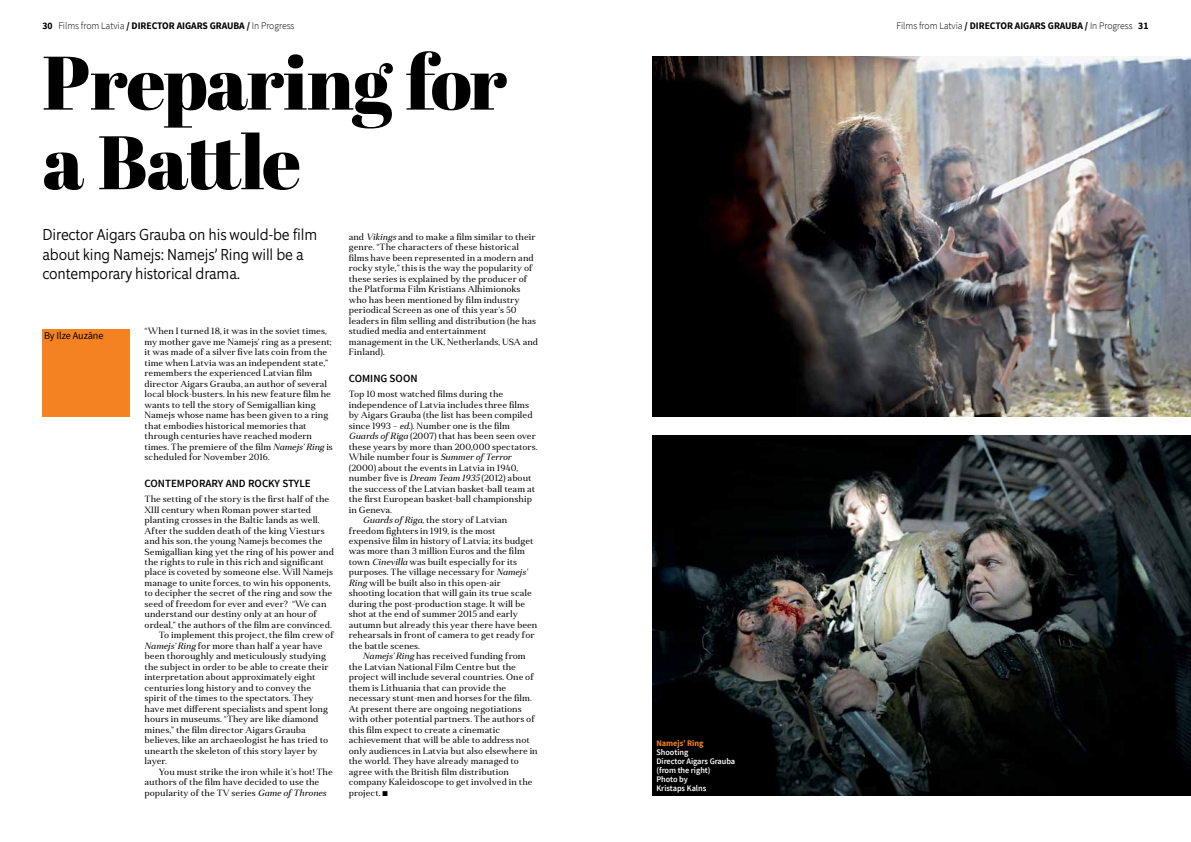
<style>
.page{position:relative;width:1191px;height:842px;background:#fff}
.page>*{position:absolute;margin:0;border:0;box-sizing:border-box;transform-origin:0 0}
.t1{font:75.6px/79.6px "Abril Fatface";letter-spacing:-.015em;color:#000}
.t2{font:300 16px/19.2px "Equip Condensed";letter-spacing:-.005em;color:#000}
.t3{font:600 11px "Source Sans Pro";color:#000}
.t4{font:10.5px "Source Sans Pro";letter-spacing:-.005em;color:#000}
.t5{font:300 10px "Source Sans Pro";letter-spacing:-.005em;color:#000}
.t6{font:9px/10.5px "Anglecia Pro Text";color:#000}
.t7{font:600 8.5px/9px "Source Sans Pro";letter-spacing:-.005em;color:#fff}
.t8{font:700 8.5px "Source Sans Pro";letter-spacing:-.005em;color:#f58220}
.s1{font-weight:700}
.s2{font-style:italic}
.s3{font-family:"Dienbats";font-size:7px}
</style>
<div class="page">
<div style="left:43px;top:329px;width:87px;height:88px;background:#f58220"></div>
<img style="left:652px;top:57px;width:539px;height:360px">
<img style="left:652px;top:436px;width:539px;height:360px">
<p class="t5" style="left:43px;top:19px;width:253px"><span class="s1">30</span> Films from Latvia <span class="s1">/ DIRECTOR AIGARS GRAUBA /</span> In Progress</p>
<p class="t5" style="left:896px;top:19px;width:253px">Films from Latvia <span class="s1">/ DIRECTOR AIGARS GRAUBA /</span> In Progress <span class="s1">31</span></p>
<h1 class="t1" style="left:43px;top:41px;width:466px">Preparing for a Battle</h1>
<h2 class="t2" style="left:43px;top:225px;width:276px">Director Aigars Grauba on his would-be film about king Namejs: Namejs’ Ring will be a contemporary historical drama.</h2>
<p class="t6" style="left:349px;top:231px;width:191px">and <span class="s2">Vikings</span> and to make a film similar to their genre. “The characters of these historical films have been represented in a modern and rocky style,” this is the way the popularity of these series is explained by the producer of the Platforma Film Kristians Alhimionoks who has been mentioned by film industry periodical Screen as one of this year’s 50 leaders in film selling and distribution (he has studied media and entertainment management in the UK, Netherlands, USA and Finland).</p>
<p class="t3" style="left:349px;top:371px;width:70px">Coming Soon</p>
<p class="t6" style="left:349px;top:389px;width:156px">Top 10 most watched films during the</p>
<p class="t6" style="left:349px;top:399px;width:182px">independence of Latvia includes three films</p>
<p class="t6" style="left:349px;top:410px;width:185px">by Aigars Grauba (the list has been compiled</p>
<p class="t6" style="left:349px;top:420px;width:163px">since 1993 – <span class="s2">ed.</span>). Number one is the film</p>
<p class="t6" style="left:349px;top:431px;width:188px"><span class="s2">Guards of Riga</span> (2007) that has been seen over</p>
<p class="t6" style="left:349px;top:441px;width:190px">these years by more than 200,000 spectators.</p>
<p class="t6" style="left:349px;top:451px;width:164px">While number four is <span class="s2">Summer of Terror</span></p>
<p class="t6" style="left:349px;top:462px;width:171px">(2000) about the events in Latvia in 1940,</p>
<p class="t6" style="left:349px;top:472px;width:184px">number five is <span class="s2">Dream Team 1935</span> (2012) about</p>
<p class="t6" style="left:349px;top:483px;width:188px">the success of the Latvian basket-ball team at</p>
<p class="t6" style="left:349px;top:493px;width:185px">the first European basket-ball championship</p>
<p class="t6" style="left:349px;top:504px;width:45px">in Geneva.</p>
<p class="t6" style="left:363px;top:514px;width:146px"><span class="s2">Guards of Riga</span>, the story of Latvian</p>
<p class="t6" style="left:349px;top:525px;width:148px">freedom fighters in 1919, is the most</p>
<p class="t6" style="left:349px;top:535px;width:186px">expensive film in history of Latvia; its budget</p>
<p class="t6" style="left:349px;top:546px;width:178px">was more than 3 million Euros and the film</p>
<p class="t6" style="left:349px;top:556px;width:170px">town <span class="s2">Cinevilla</span> was built especially for its</p>
<p class="t6" style="left:349px;top:567px;width:180px">purposes. The village necessary for <span class="s2">Namejs’</span></p>
<p class="t6" style="left:349px;top:577px;width:154px"><span class="s2">Ring</span> will be built also in this open-air</p>
<p class="t6" style="left:349px;top:588px;width:185px">shooting location that will gain its true scale</p>
<p class="t6" style="left:349px;top:598px;width:178px">during the post-production stage. It will be</p>
<p class="t6" style="left:349px;top:609px;width:171px">shot at the end of summer 2015 and early</p>
<p class="t6" style="left:349px;top:619px;width:190px">autumn but already this year there have been</p>
<p class="t6" style="left:349px;top:630px;width:187px">rehearsals in front of camera to get ready for</p>
<p class="t6" style="left:349px;top:640px;width:73px">the battle scenes.</p>
<p class="t6" style="left:363px;top:651px;width:164px"><span class="s2">Namejs’ Ring</span> has received funding from</p>
<p class="t6" style="left:349px;top:661px;width:169px">the Latvian National Film Centre but the</p>
<p class="t6" style="left:349px;top:672px;width:187px">project will include several countries. One of</p>
<p class="t6" style="left:349px;top:682px;width:159px">them is Lithuania that can provide the</p>
<p class="t6" style="left:349px;top:693px;width:184px">necessary stunt-men and horses for the film.</p>
<p class="t6" style="left:349px;top:703px;width:175px">At present there are ongoing negotiations</p>
<p class="t6" style="left:349px;top:714px;width:188px">with other potential partners. The authors of</p>
<p class="t6" style="left:349px;top:724px;width:153px">this film expect to create a cinematic</p>
<p class="t6" style="left:349px;top:735px;width:183px">achievement that will be able to address not</p>
<p class="t6" style="left:349px;top:745px;width:191px">only audiences in Latvia but also elsewhere in</p>
<p class="t6" style="left:349px;top:756px;width:172px">the world. They have already managed to</p>
<p class="t6" style="left:349px;top:766px;width:162px">agree with the British film distribution</p>
<p class="t6" style="left:349px;top:777px;width:185px">company Kaleidoscope to get involved in the</p>
<p class="t6" style="left:349px;top:787px;width:41px">project. <span class="s3">6</span></p>
<p class="t6" style="left:145px;top:326px;width:190px">“When I turned 18, it was in the soviet times, my mother gave me Namejs’ ring as a present; it was made of a silver five lats coin from the time when Latvia was an independent state,” remembers the experienced Latvian film director Aigars Grauba, an author of several local block-busters. In his new feature film he wants to tell the story of Semigallian king Namejs whose name has been given to a ring that embodies historical memories that through centuries have reached modern times. The premiere of the film <span class="s2">Namejs’ Ring</span> is scheduled for November 2016.</p>
<p class="t3" style="left:145px;top:476px;width:166px">Contemporary and rocky style</p>
<p class="t6" style="left:145px;top:493px;width:186px">The setting of the story is the first half of the</p>
<p class="t6" style="left:145px;top:504px;width:168px">XIII century when Roman power started</p>
<p class="t6" style="left:145px;top:514px;width:177px">planting crosses in the Baltic lands as well.</p>
<p class="t6" style="left:145px;top:525px;width:182px">After the sudden death of the king Viesturs</p>
<p class="t6" style="left:145px;top:535px;width:179px">and his son, the young Namejs becomes the</p>
<p class="t6" style="left:145px;top:546px;width:191px">Semigallian king yet the ring of his power and</p>
<p class="t6" style="left:145px;top:556px;width:181px">the rights to rule in this rich and significant</p>
<p class="t6" style="left:145px;top:567px;width:190px">place is coveted by someone else. Will Namejs</p>
<p class="t6" style="left:145px;top:577px;width:187px">manage to unite forces, to win his opponents,</p>
<p class="t6" style="left:145px;top:588px;width:189px">to decipher the secret of the ring and sow the</p>
<p class="t6" style="left:145px;top:598px;width:183px">seed of freedom for ever and ever? “We can</p>
<p class="t6" style="left:145px;top:609px;width:174px">understand our destiny only at an hour of</p>
<p class="t6" style="left:145px;top:619px;width:189px">ordeal,” the authors of the film are convinced.</p>
<p class="t6" style="left:159px;top:630px;width:177px">To implement this project, the film crew of</p>
<p class="t6" style="left:145px;top:640px;width:179px"><span class="s2">Namejs’ Ring</span> for more than half a year have</p>
<p class="t6" style="left:145px;top:651px;width:183px">been thoroughly and meticulously studying</p>
<p class="t6" style="left:145px;top:661px;width:185px">the subject in order to be able to create their</p>
<p class="t6" style="left:145px;top:672px;width:172px">interpretation about approximately eight</p>
<p class="t6" style="left:145px;top:682px;width:168px">centuries long history and to convey the</p>
<p class="t6" style="left:145px;top:693px;width:171px">spirit of the times to the spectators. They</p>
<p class="t6" style="left:145px;top:703px;width:185px">have met different specialists and spent long</p>
<p class="t6" style="left:145px;top:714px;width:175px">hours in museums. “They are like diamond</p>
<p class="t6" style="left:145px;top:724px;width:163px">mines,” the film director Aigars Grauba</p>
<p class="t6" style="left:145px;top:735px;width:185px">believes, like an archaeologist he has tried to</p>
<p class="t6" style="left:145px;top:745px;width:174px">unearth the skeleton of this story layer by</p>
<p class="t6" style="left:145px;top:756px;width:24px">layer.</p>
<p class="t6" style="left:159px;top:766px;width:175px">You must strike the iron while it’s hot! The</p>
<p class="t6" style="left:145px;top:777px;width:176px">authors of the film have decided to use the</p>
<p class="t6" style="left:145px;top:787px;width:183px">popularity of the TV series <span class="s2">Game of Thrones</span></p>
<p class="t4" style="left:44px;top:329px;width:61px">By Ilze Auzāne</p>
<p class="t8" style="left:656px;top:738px;width:49px">NAMEJS’ RING</p>
<p class="t7" style="left:656px;top:748px;width:80px">Shooting<br>Director Aigars Grauba (from the right)<br>Photo by<br>Kristaps Kalns</p>
</div>
